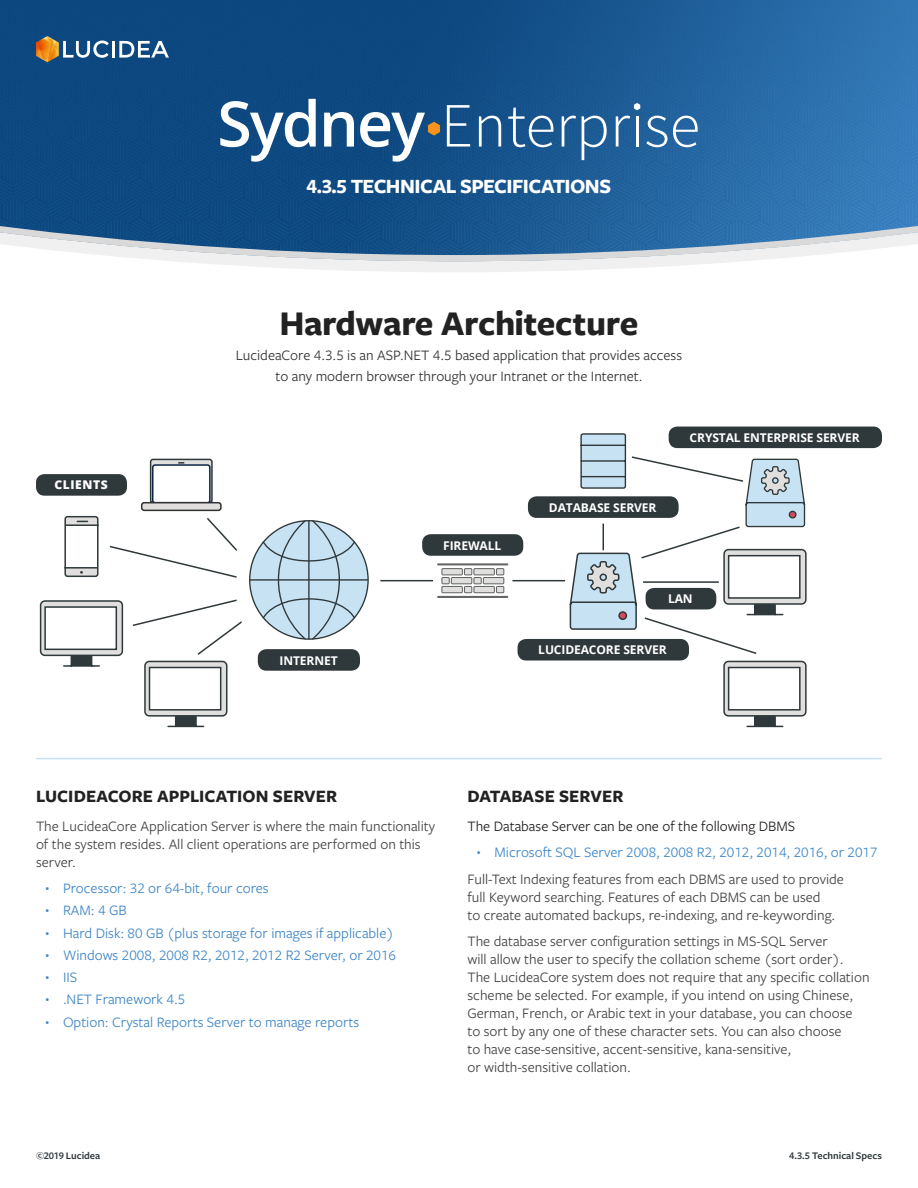
<style>
.page{position:relative;width:918px;height:1188px;background:#fff}
.page>*{position:absolute;margin:0;border:0;box-sizing:border-box;transform-origin:0 0}
.t1{font:700 36px "Freight Sans Pro";letter-spacing:-.01em;color:#222}
.t2{font:700 21px "Freight Sans Pro";letter-spacing:-.025em;color:#fff}
.SECTION{font:700 18px "Freight Sans Pro";letter-spacing:.005em;color:#222}
.t3{font:15px/18px "Freight Sans Pro";color:#434343}
.t4{font:15px "Freight Sans Pro";color:#3e85c5}
.t5{font:15px/21px "Freight Sans Pro";color:#313232;text-align:center}
.t6{font:15px "Freight Sans Pro";color:#3c86c7}
.t7{font:15px "Freight Sans Pro";color:#231f20}
.t8{font:700 12px "Open Sans";letter-spacing:-.01em;color:#fff}
.t9{font:800 12px "Open Sans";letter-spacing:.05em;color:#fff}
.feature_title{font:600 10.5px "Freight Sans Pro";letter-spacing:-.005em;color:#2f383d}
.s1{font-family:"Open Sans";font-size:12px}
.s2{font-family:"Open Sans";font-size:12px;color:#3e85c5}
</style>
<div class="page">
<img style="left:0;top:0;width:918px;height:206px">
<svg style="left:0;top:206px;width:918px;height:6px;background:#1b5a93"></svg>
<svg style="left:177px;top:261px;width:562px;height:11px;fill:#f0f0f0"></svg>
<svg style="left:0;top:212px;width:918px;height:49px"></svg>
<svg style="left:36px;top:36px;width:73px;height:26px;background:#64727a"></svg>
<hr style="left:112px;top:41px;width:3px;height:17px;background:#fff">
<svg style="left:119px;top:41px;width:50px;height:17px"></svg>
<div style="left:250px;top:521px;width:118px;height:118px;background:#c7e2f3;border-radius:50%"></div>
<hr style="left:250px;top:579px;width:118px;height:2px;background:#2f383a">
<svg style="left:262px;top:520px;width:94px;height:120px"></svg>
<div style="left:151px;top:459px;width:61px;height:44px;background:#e0dfde;border-radius:2px"></div>
<div style="left:150px;top:459px;width:63px;height:44px;border:2px solid #2f383a;border-radius:2px"></div>
<div style="left:153px;top:465px;width:57px;height:38px;background:#fff;border-radius:2px"></div>
<div style="left:152px;top:464px;width:59px;height:39px;border:2px solid #0d2546;border-radius:2px"></div>
<div style="left:142px;top:503px;width:79px;height:7px;background:#e0dfde;border-radius:2px"></div>
<div style="left:141px;top:502px;width:81px;height:9px;border:2px solid #313232;border-radius:2px"></div>
<svg style="left:64px;top:515px;width:35px;height:63px"></svg>
<svg style="left:132px;top:599px;width:110px;height:56px"></svg>
<svg style="left:109px;top:518px;width:129px;height:60px"></svg>
<div style="left:36px;top:474px;width:91px;height:22px;background:#2f383a;border-radius:9px"></div>
<div style="left:258px;top:649px;width:102px;height:22px;background:#2f383a;border-radius:9px"></div>
<div style="left:422px;top:534px;width:101px;height:22px;background:#2f383a;border-radius:9px"></div>
<div style="left:518px;top:639px;width:171px;height:22px;background:#2f383a;border-radius:9px"></div>
<div style="left:669px;top:427px;width:213px;height:21px;background:#2f383a;border-radius:9px"></div>
<div style="left:528px;top:496px;width:151px;height:22px;background:#2f383a;border-radius:9px"></div>
<hr style="left:380px;top:580px;width:53px;height:1px;background:#2f383a">
<hr style="left:512px;top:580px;width:53px;height:1px;background:#2f383a">
<hr style="left:438px;top:563px;width:69px;height:2px;background:#656666">
<hr style="left:438px;top:596px;width:69px;height:2px;background:#656666">
<div style="left:451px;top:578px;width:21px;height:6px;background:#e0dfde"></div>
<div style="left:451px;top:577px;width:21px;height:7px;border:1px solid #656666"></div>
<div style="left:442px;top:578px;width:7px;height:6px;background:#e0dfde"></div>
<div style="left:441px;top:577px;width:9px;height:7px;border:1px solid #656666"></div>
<div style="left:483px;top:578px;width:21px;height:6px;background:#e0dfde"></div>
<div style="left:483px;top:577px;width:21px;height:7px;border:1px solid #656666"></div>
<div style="left:474px;top:569px;width:20px;height:6px;background:#e0dfde"></div>
<div style="left:473px;top:568px;width:22px;height:7px;border:1px solid #656666"></div>
<div style="left:496px;top:569px;width:8px;height:6px;background:#e0dfde"></div>
<div style="left:496px;top:568px;width:8px;height:7px;border:1px solid #656666"></div>
<div style="left:442px;top:569px;width:20px;height:6px;background:#e0dfde"></div>
<div style="left:441px;top:568px;width:22px;height:7px;border:1px solid #656666"></div>
<div style="left:464px;top:569px;width:8px;height:6px;background:#e0dfde"></div>
<div style="left:464px;top:568px;width:8px;height:7px;border:1px solid #656666"></div>
<div style="left:474px;top:578px;width:7px;height:6px;background:#e0dfde"></div>
<div style="left:473px;top:577px;width:9px;height:7px;border:1px solid #656666"></div>
<div style="left:474px;top:586px;width:20px;height:7px;background:#e0dfde"></div>
<div style="left:473px;top:586px;width:22px;height:7px;border:1px solid #656666"></div>
<div style="left:496px;top:586px;width:8px;height:7px;background:#e0dfde"></div>
<div style="left:496px;top:586px;width:8px;height:7px;border:1px solid #656666"></div>
<div style="left:442px;top:586px;width:20px;height:7px;background:#e0dfde"></div>
<div style="left:441px;top:586px;width:22px;height:7px;border:1px solid #656666"></div>
<div style="left:464px;top:586px;width:8px;height:7px;background:#e0dfde"></div>
<div style="left:464px;top:586px;width:8px;height:7px;border:1px solid #656666"></div>
<div style="left:41px;top:601px;width:81px;height:54px;background:linear-gradient(to right,#e1e0df,#dfdedd);border-radius:4px"></div>
<div style="left:40px;top:600px;width:83px;height:56px;border:2px solid #2f383a;border-radius:4px"></div>
<div style="left:44px;top:606px;width:73px;height:44px;background:#fff;border:2px solid #2f383a"></div>
<hr style="left:64px;top:665px;width:35px;height:2px;background:#2f383a">
<div style="left:71px;top:655px;width:21px;height:11px;background:#2f383a"></div>
<svg style="left:145px;top:661px;width:82px;height:55px"></svg>
<div style="left:144px;top:661px;width:83px;height:56px;border:2px solid #2f383a;border-radius:4px"></div>
<div style="left:149px;top:667px;width:72px;height:44px;background:#fff;border:2px solid #2f383a"></div>
<hr style="left:168px;top:726px;width:36px;height:1px;background:#2f383a">
<div style="left:176px;top:716px;width:20px;height:11px;background:#2f383a"></div>
<div style="left:724px;top:661px;width:82px;height:55px;background:linear-gradient(to right,#e0dfde,#e0dfde);border-radius:4px"></div>
<div style="left:723px;top:661px;width:84px;height:56px;border:2px solid #2f383a;border-radius:4px"></div>
<div style="left:728px;top:667px;width:73px;height:44px;background:#fff;border:2px solid #2f383a"></div>
<hr style="left:747px;top:726px;width:36px;height:1px;background:#2f383a">
<div style="left:755px;top:716px;width:20px;height:11px;background:#2f383a"></div>
<svg style="left:569px;top:433px;width:237px;height:222px"></svg>
<hr style="left:747px;top:614px;width:36px;height:1px;background:#2f383a">
<div style="left:755px;top:604px;width:20px;height:11px;background:#2f383a"></div>
<hr style="left:36px;top:758px;width:846px;height:1px;background:#c7e2f3">
<svg style="left:220px;top:99px;width:96px;height:63px"></svg>
<svg style="left:324px;top:112px;width:30px;height:35px"></svg>
<svg style="left:447px;top:105px;width:23px;height:42px"></svg>
<svg style="left:479px;top:116px;width:22px;height:31px"></svg>
<svg style="left:508px;top:108px;width:45px;height:39px;background:#4979a5"></svg>
<svg style="left:562px;top:116px;width:14px;height:31px"></svg>
<svg style="left:582px;top:116px;width:25px;height:44px"></svg>
<svg style="left:616px;top:116px;width:14px;height:31px"></svg>
<hr style="left:636px;top:116px;width:2px;height:31px;background:#fff">
<svg style="left:646px;top:116px;width:52px;height:31px"></svg>
<svg style="left:634px;top:103px;width:6px;height:7px"></svg>
<svg style="left:360px;top:112px;width:80px;height:50px"></svg>
<p class="t2" style="left:307px;top:171px;width:306px">4.3.5 TECHNICAL SPECIFICATIONS</p>
<p class="t1" style="left:280px;top:299px;width:360px">Hardware Architecture</p>
<p class="t9" style="left:54px;top:476px;width:55px">CLIENTS</p>
<p class="t5" style="left:236px;top:344px;width:448px">LucideaCore 4.3.5 is an ASP.NET 4.5 based application that provides access to any modern browser through your Intranet or the Internet.</p>
<p class="t8" style="left:690px;top:429px;width:172px">CRYSTAL ENTERPRISE SERVER</p>
<p class="t8" style="left:443px;top:537px;width:59px">FIREWALL</p>
<p class="t8" style="left:549px;top:499px;width:109px">DATABASE SERVER</p>
<p class="t8" style="left:280px;top:652px;width:60px">INTERNET</p>
<p class="t8" style="left:668px;top:590px;width:26px">LAN</p>
<p class="t8" style="left:538px;top:642px;width:130px">LUCIDEACORE SERVER</p>
<p class="SECTION" style="left:36px;top:784px;width:303px">LUCIDEACORE APPLICATION SERVER</p>
<p class="t3" style="left:36px;top:816px;width:401px">The LucideaCore Application Server is where the main functionality of the system resides. All client operations are performed on this server.</p>
<p class="t4" style="left:45px;top:878px;width:225px"><span class="s1">•</span> Processor: 32 or 64-bit, four cores</p>
<p class="t4" style="left:45px;top:900px;width:83px"><span class="s1">•</span> RAM: 4 GB</p>
<p class="t4" style="left:45px;top:923px;width:350px"><span class="s1">•</span> Hard Disk: 80 GB (plus storage for images if applicable)</p>
<p class="t4" style="left:45px;top:945px;width:353px"><span class="s1">•</span> Windows 2008, 2008 R2, 2012, 2012 R2 Server, or 2016</p>
<p class="t4" style="left:45px;top:967px;width:34px"><span class="s1">•</span> IIS</p>
<p class="t4" style="left:45px;top:989px;width:142px"><span class="s1">•</span> .NET Framework 4.5</p>
<p class="t4" style="left:45px;top:1012px;width:316px"><span class="s1">•</span> Option: Crystal Reports Server to manage reports</p>
<p class="SECTION" style="left:468px;top:784px;width:158px">DATABASE SERVER</p>
<p class="t7" style="left:468px;top:816px;width:329px">The Database Server can be one of the following DBMS</p>
<p class="t6" style="left:477px;top:842px;width:403px"><span class="s2">•</span> Microsoft SQL Server 2008, 2008 R2, 2012, 2014, 2016, or 2017</p>
<p class="t3" style="left:468px;top:869px;width:378px">Full-Text Indexing features from each DBMS are used to provide full Keyword searching. Features of each DBMS can be used<br>to create automated backups, re-indexing, and re-keywording.</p>
<p class="t3" style="left:468px;top:932px;width:404px">The database server configuration settings in MS-SQL Server<br>will allow the user to specify the collation scheme (sort order).<br>The LucideaCore system does not require that any specific collation scheme be selected. For example, if you intend on using Chinese, German, French, or Arabic text in your database, you can choose<br>to sort by any one of these character sets. You can also choose<br>to have case-sensitive, accent-sensitive, kana-sensitive,<br>or width-sensitive collation.</p>
<p class="feature_title" style="left:36px;top:1149px;width:66px">©2019 Lucidea</p>
<p class="feature_title" style="left:789px;top:1149px;width:94px">4.3.5 Technical Specs</p>
</div>
